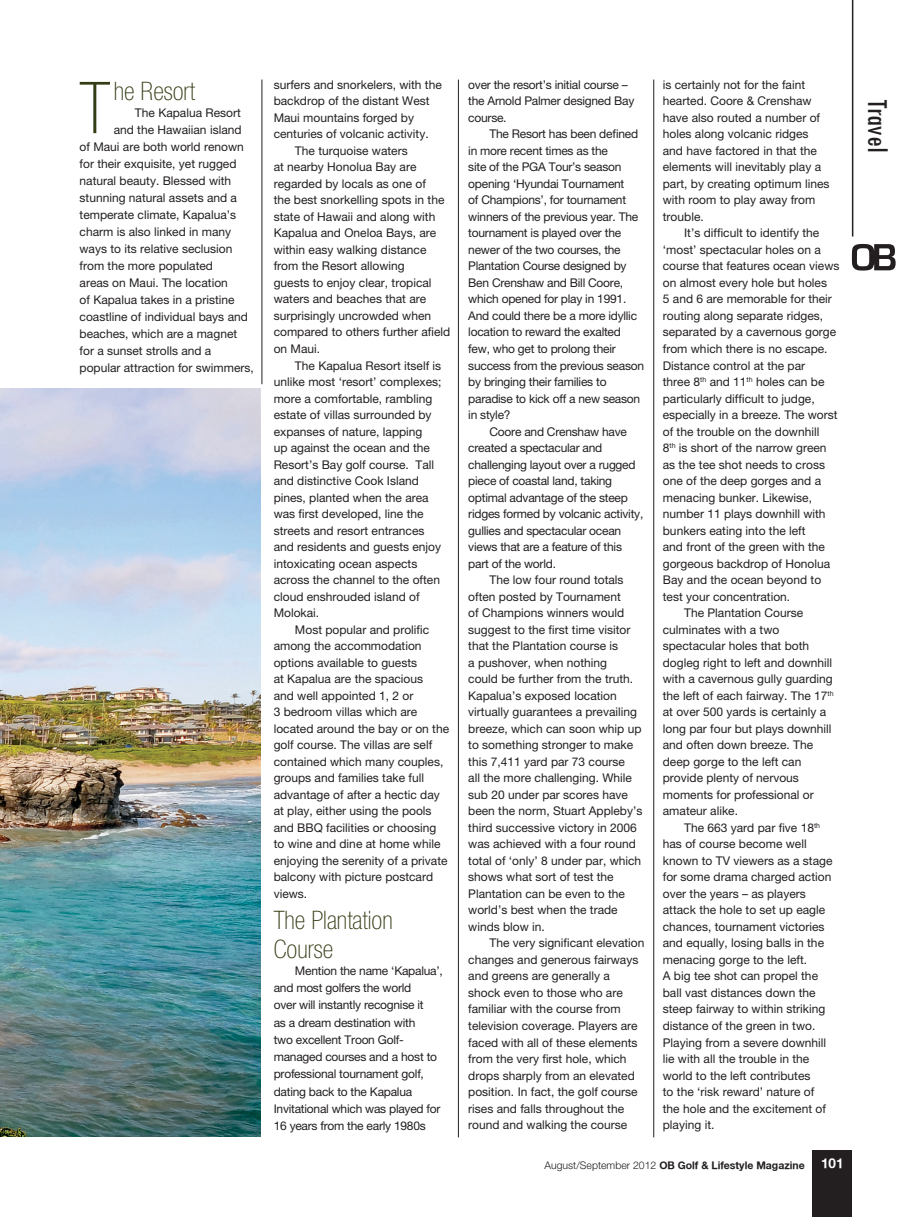
<style>
.page{position:relative;width:919px;height:1217px;background:#fff}
.page>*{position:absolute;margin:0;border:0;box-sizing:border-box;transform-origin:0 0}
.Plain_Text{font:100 condensed 71.7px "Helvetica Neue";color:#343e15}
.t1{font:condensed 30px "Tw Cen";letter-spacing:-.025em;color:#231f20}
.Plain_Text-2{font:100 condensed 25.5px/28px "Helvetica Neue";color:#343e15}
.t2{font:700 13.5px "Helvetica Neue";color:#fff}
.Plain_Text-3{font:12px/16.5px "Helvetica Neue";color:#231f20}
.Plain_Text-4{font:12px/16.5px "Helvetica Neue";letter-spacing:-.02em;color:#231f20}
.t3{font:700 10.5px "Helvetica Neue";color:#231f20}
.s1{font-weight:300}
</style>
<div class="page">
<svg style="left:851px;top:244px;width:44px;height:27px"></svg>
<hr style="left:851px;top:0;width:2px;height:236px;background:#231f20">
<div style="left:812px;top:1149px;width:40px;height:67px;background:#231f20"></div>
<img style="left:0;top:388px;width:261px;height:748px">
<hr style="left:261px;top:80px;width:1px;height:304px;background:#231f20">
<hr style="left:458px;top:80px;width:1px;height:1057px;background:#231f20">
<hr style="left:653px;top:80px;width:1px;height:1057px;background:#231f20">
<p class="Plain_Text" style="left:80px;top:68px;width:32px">T</p>
<p class="Plain_Text-2" style="left:114px;top:77px;width:83px">he Resort</p>
<p class="Plain_Text-3" style="left:135px;top:104px;width:107px">The Kapalua Resort</p>
<p class="Plain_Text-3" style="left:114px;top:121px;width:129px">and the Hawaiian island</p>
<p class="Plain_Text-3" style="left:80px;top:138px;width:166px">of Maui are both world renown</p>
<p class="Plain_Text-3" style="left:80px;top:155px;width:158px">for their exquisite, yet rugged</p>
<p class="Plain_Text-3" style="left:80px;top:172px;width:153px">natural beauty. Blessed with</p>
<p class="Plain_Text-3" style="left:80px;top:189px;width:159px">stunning natural assets and a</p>
<p class="Plain_Text-3" style="left:80px;top:206px;width:158px">temperate climate, Kapalua’s</p>
<p class="Plain_Text-3" style="left:80px;top:223px;width:153px">charm is also linked in many</p>
<p class="Plain_Text-3" style="left:80px;top:240px;width:154px">ways to its relative seclusion</p>
<p class="Plain_Text-3" style="left:80px;top:257px;width:135px">from the more populated</p>
<p class="Plain_Text-3" style="left:80px;top:274px;width:150px">areas on Maui. The location</p>
<p class="Plain_Text-3" style="left:80px;top:291px;width:156px">of Kapalua takes in a pristine</p>
<p class="Plain_Text-3" style="left:80px;top:308px;width:170px">coastline of individual bays and</p>
<p class="Plain_Text-3" style="left:80px;top:325px;width:159px">beaches, which are a magnet</p>
<p class="Plain_Text-3" style="left:80px;top:342px;width:133px">for a sunset strolls and a</p>
<p class="Plain_Text-3" style="left:80px;top:359px;width:176px">popular attraction for swimmers,</p>
<p class="Plain_Text-3" style="left:274px;top:76px;width:170px">surfers and snorkelers, with the backdrop of the distant West<br>Maui mountains forged by centuries of volcanic activity.</p>
<p class="Plain_Text-3" style="left:274px;top:142px;width:178px;text-indent:21px">The turquoise waters<br>at nearby Honolua Bay are regarded by locals as one of<br>the best snorkelling spots in the state of Hawaii and along with<br>Kapalua and Oneloa Bays, are within easy walking distance from the Resort allowing<br>guests to enjoy clear, tropical waters and beaches that are surprisingly uncrowded when compared to others further afield on Maui.</p>
<p class="Plain_Text-3" style="left:274px;top:357px;width:169px;text-indent:21px">The Kapalua Resort itself is unlike most ‘resort’ complexes; more a comfortable, rambling estate of villas surrounded by expanses of nature, lapping<br>up against the ocean and the<br>Resort’s Bay golf course. Tall and distinctive Cook Island pines, planted when the area was first developed, line the streets and resort entrances and residents and guests enjoy intoxicating ocean aspects across the channel to the often cloud enshrouded island of<br>Molokai.</p>
<p class="Plain_Text-3" style="left:274px;top:621px;width:177px;text-indent:21px">Most popular and prolific among the accommodation options available to guests<br>at Kapalua are the spacious<br>and well appointed 1, 2 or<br>3 bedroom villas which are located around the bay or on the golf course. The villas are self contained which many couples, groups and families take full advantage of after a hectic day at play, either using the pools and BBQ facilities or choosing to wine and dine at home while enjoying the serenity of a private balcony with picture postcard views.</p>
<p class="Plain_Text-2" style="left:274px;top:906px;width:120px">The Plantation<br>Course</p>
<p class="Plain_Text-4" style="left:274px;top:961px;width:171px;line-height:17.2px;text-indent:21px">Mention the name ‘Kapalua’, and most golfers the world<br>over will instantly recognise it<br>as a dream destination with<br>two excellent Troon Golf&shy;managed courses and a host to professional tournament golf, dating back to the Kapalua<br>Invitational which was played for<br>16 years from the early 1980s</p>
<p class="Plain_Text-4" style="left:468px;top:76px;width:167px">over the resort’s initial course – the Arnold Palmer designed Bay course.</p>
<p class="Plain_Text-4" style="left:468px;top:126px;width:177px;text-indent:21px">The Resort has been defined in more recent times as the<br>site of the PGA Tour’s season opening ‘Hyundai Tournament<br>of Champions’, for tournament winners of the previous year. The tournament is played over the newer of the two courses, the<br>Plantation Course designed by<br>Ben Crenshaw and Bill Coore, which opened for play in 1991.<br>And could there be a more idyllic location to reward the exalted few, who get to prolong their success from the previous season by bringing their families to paradise to kick off a new season in style?</p>
<p class="Plain_Text-4" style="left:468px;top:423px;width:176px;text-indent:21px">Coore and Crenshaw have created a spectacular and challenging layout over a rugged piece of coastal land, taking optimal advantage of the steep ridges formed by volcanic activity, gullies and spectacular ocean views that are a feature of this part of the world.</p>
<p class="Plain_Text-3" style="left:468px;top:571px;width:176px;text-indent:21px">The low four round totals often posted by Tournament<br>of Champions winners would suggest to the first time visitor that the Plantation course is<br>a pushover, when nothing<br>could be further from the truth.<br>Kapalua’s exposed location virtually guarantees a prevailing breeze, which can soon whip up to something stronger to make this 7,411 yard par 73 course<br>all the more challenging. While sub 20 under par scores have been the norm, Stuart Appleby’s third successive victory in 2006 was achieved with a four round total of ‘only’ 8 under par, which shows what sort of test the<br>Plantation can be even to the world’s best when the trade winds blow in.</p>
<p class="Plain_Text-3" style="left:468px;top:934px;width:178px;text-indent:21px">The very significant elevation changes and generous fairways and greens are generally a shock even to those who are familiar with the course from television coverage. Players are faced with all of these elements from the very first hole, which drops sharply from an elevated position. In fact, the golf course rises and falls throughout the round and walking the course</p>
<p class="Plain_Text-3" style="left:662px;top:76px;width:168px">is certainly not for the faint hearted. Coore &amp; Crenshaw have also routed a number of holes along volcanic ridges and have factored in that the elements will inevitably play a part, by creating optimum lines with room to play away from trouble.</p>
<p class="Plain_Text-3" style="left:662px;top:225px;width:178px;text-indent:21px">It’s difficult to identify the ‘most’ spectacular holes on a course that features ocean views on almost every hole but holes<br>5 and 6 are memorable for their routing along separate ridges, separated by a cavernous gorge from which there is no escape.<br>Distance control at the par<br>three 8<sup>th</sup> and 11<sup>th</sup> holes can be particularly difficult to judge, especially in a breeze. The worst of the trouble on the downhill<br>8<sup>th</sup> is short of the narrow green as the tee shot needs to cross one of the deep gorges and a menacing bunker. Likewise, number 11 plays downhill with bunkers eating into the left<br>and front of the green with the gorgeous backdrop of Honolua<br>Bay and the ocean beyond to test your concentration.</p>
<p class="Plain_Text-3" style="left:662px;top:604px;width:172px;text-indent:21px">The Plantation Course culminates with a two spectacular holes that both dogleg right to left and downhill with a cavernous gully guarding the left of each fairway. The 17<sup>th </sup>at over 500 yards is certainly a long par four but plays downhill and often down breeze. The deep gorge to the left can provide plenty of nervous moments for professional or amateur alike.</p>
<p class="Plain_Text-3" style="left:662px;top:819px;width:171px;text-indent:21px">The 663 yard par five 18<sup>th </sup>has of course become well known to TV viewers as a stage for some drama charged action over the years – as players attack the hole to set up eagle chances, tournament victories and equally, losing balls in the menacing gorge to the left.<br>A big tee shot can propel the ball vast distances down the steep fairway to within striking distance of the green in two.<br>Playing from a severe downhill lie with all the trouble in the world to the left contributes<br>to the ‘risk reward’ nature of the hole and the excitement of playing it.</p>
<p class="t3" style="left:544px;top:1158px;width:262px"><span class="s1">August/September 2012</span> OB Golf &amp; Lifestyle Magazine</p>
<p class="t2" style="left:821px;top:1154px;width:24px">101</p>
<p class="t1" style="left:895px;top:99px;width:55px;rotate:90deg">Travel</p>
</div>
